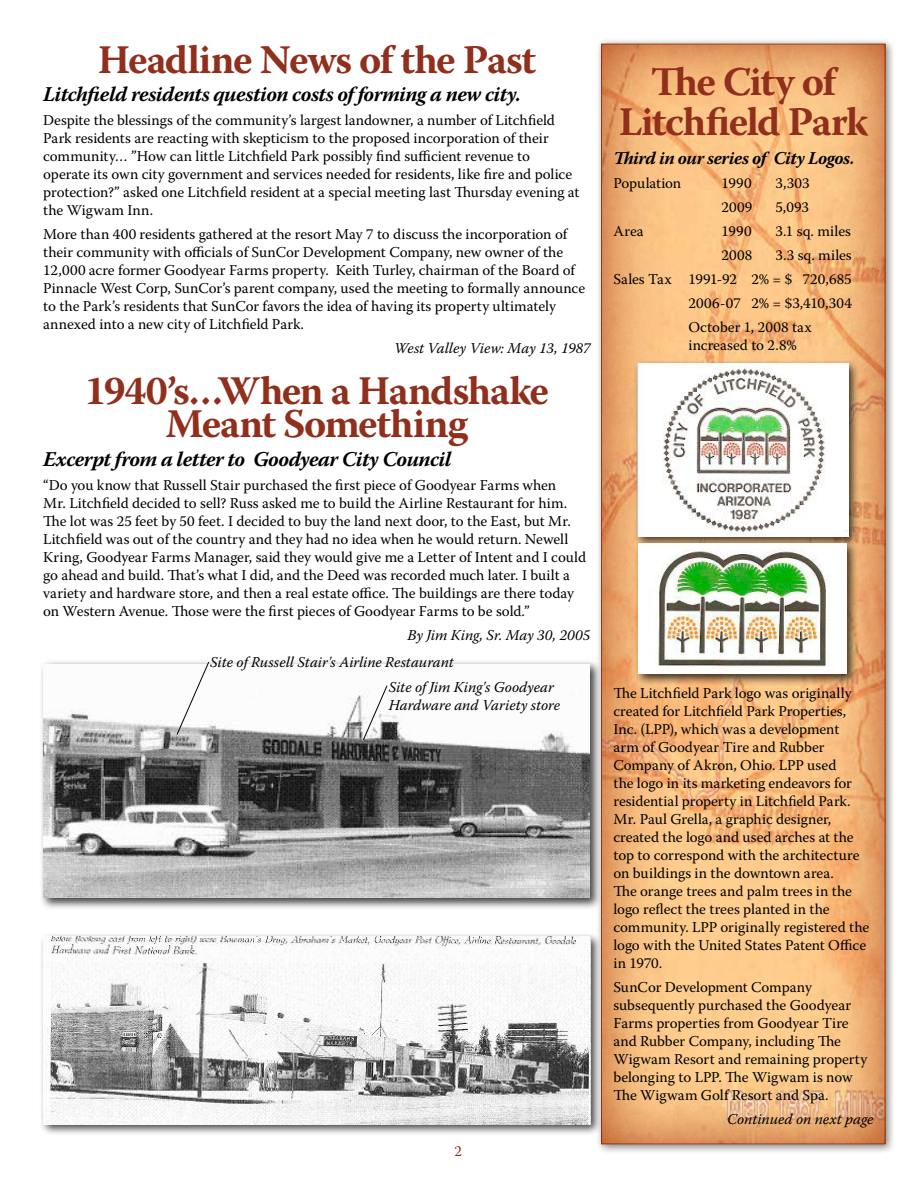
<style>
.page{position:relative;width:918px;height:1188px;background:#fff}
.page>*{position:absolute;margin:0;border:0;box-sizing:border-box;transform-origin:0 0}
.t1{font:700 40.5px/33px "Warnock Pro";letter-spacing:-.035em;color:#912f1d;text-align:center}
.t2{font:italic 700 21px "Warnock Pro";letter-spacing:-.025em;color:#000}
.t3{font:italic 700 18px "Warnock Pro";letter-spacing:-.03em;color:#000}
.t4{font:15px/18px "Warnock Pro";color:#000}
.t5{font:italic 15px/25px "Warnock Pro";letter-spacing:-.005em;color:#000}
.t6{font:15px "Warnock Pro";color:#912f1d}
</style>
<div class="page">
<div style="left:595px;top:38px;width:301px;height:1117px;background:#000;opacity:.5"></div>
<svg style="left:600px;top:42px;width:287px;height:1103px;background:#f1b57a"></svg>
<div style="left:633px;top:359px;width:228px;height:189px;background:#000;opacity:.75"></div>
<img style="left:638px;top:364px;width:210px;height:172px">
<div style="left:39px;top:932px;width:564px;height:204px;background:#000;opacity:.75"></div>
<img style="left:44px;top:937px;width:547px;height:187px">
<div style="left:634px;top:539px;width:225px;height:147px;background:#000;opacity:.75"></div>
<img style="left:639px;top:544px;width:208px;height:130px">
<div style="left:39px;top:660px;width:563px;height:250px;background:#000;opacity:.75"></div>
<img style="left:43px;top:664px;width:547px;height:234px">
<svg style="left:176px;top:661px;width:34px;height:75px"></svg>
<svg style="left:362px;top:685px;width:26px;height:56px"></svg>
<h1 class="t1" style="left:98px;top:42px;width:440px">Headline News of the Past</h1>
<h2 class="t2" style="left:43px;top:82px;width:479px">Litchfield residents question costs of forming a new city.</h2>
<p class="t4" style="left:43px;top:111px;width:538px">Despite the blessings of the community’s largest landowner, a number of Litchfield Park residents are reacting with skepticism to the proposed incorporation of their community… ”How can little Litchfield Park possibly find sufficient revenue to operate its own city government and services needed for residents, like fire and police protection?” asked one Litchfield resident at a special meeting last Thursday evening at the Wigwam Inn.</p>
<p class="t4" style="left:43px;top:225px;width:543px">More than 400 residents gathered at the resort May 7 to discuss the incorporation of their community with officials of SunCor Development Company, new owner of the 12,000 acre former Goodyear Farms property. Keith Turley, chairman of the Board of Pinnacle West Corp, SunCor’s parent company, used the meeting to formally announce to the Park’s residents that SunCor favors the idea of having its property ultimately annexed into a new city of Litchfield Park.</p>
<p class="t5" style="left:394px;top:336px;width:198px">West Valley View: May 13, 1987</p>
<h1 class="t1" style="left:85px;top:374px;width:466px">1940’s…When a Handshake<br>Meant Something</h1>
<h2 class="t2" style="left:43px;top:446px;width:410px">Excerpt from a letter to Goodyear City Council</h2>
<p class="t4" style="left:43px;top:476px;width:544px">“Do you know that Russell Stair purchased the first piece of Goodyear Farms when<br>Mr. Litchfield decided to sell? Russ asked me to build the Airline Restaurant for him.<br>The lot was 25 feet by 50 feet. I decided to buy the land next door, to the East, but Mr.<br>Litchfield was out of the country and they had no idea when he would return. Newell Kring, Goodyear Farms Manager, said they would give me a Letter of Intent and I could go ahead and build. That’s what I did, and the Deed was recorded much later. I built a variety and hardware store, and then a real estate office. The buildings are there today on Western Avenue. Those were the first pieces of Goodyear Farms to be sold.”</p>
<p class="t5" style="left:408px;top:622px;width:184px">By Jim King, Sr. May 30, 2005</p>
<p class="t5" style="left:389px;top:649px;width:167px;text-indent:-178px">Site of Russell Stair's Airline Restaurant<br>Site of Jim King's Goodyear</p>
<p class="t5" style="left:389px;top:692px;width:173px">Hardware and Variety store</p>
<p class="t6" style="left:454px;top:1142px;width:9px">2</p>
<h1 class="t1" style="left:619px;top:60px;width:251px;line-height:40.5px">The City of<br>Litchfield Park</h1>
<p class="t3" style="left:613px;top:147px;width:243px">Third in our series of City Logos.</p>
<p class="t4" style="left:613px;top:173px;width:69px">Population</p>
<p class="t4" style="left:721px;top:173px;width:32px">1990</p>
<p class="t4" style="left:775px;top:173px;width:36px">3,303</p>
<p class="t4" style="left:721px;top:197px;width:32px">2009</p>
<p class="t4" style="left:775px;top:197px;width:35px">5,093</p>
<p class="t4" style="left:613px;top:221px;width:32px">Area</p>
<p class="t4" style="left:721px;top:221px;width:32px">1990</p>
<p class="t4" style="left:775px;top:221px;width:77px">3.1 sq. miles</p>
<p class="t4" style="left:721px;top:245px;width:33px">2008</p>
<p class="t4" style="left:775px;top:245px;width:78px">3.3 sq. miles</p>
<p class="t4" style="left:613px;top:269px;width:240px">Sales Tax 1991-92 2% = $ 720,685</p>
<p class="t4" style="left:688px;top:293px;width:165px">2006-07 2% = $3,410,304</p>
<p class="t4" style="left:688px;top:317px;width:125px">October 1, 2008 tax</p>
<p class="t4" style="left:688px;top:335px;width:110px">increased to 2.8%</p>
<p class="t4" style="left:613px;top:683px;width:257px">The Litchfield Park logo was originally created for Litchfield Park Properties, Inc. (LPP), which was a development<br>arm of Goodyear Tire and Rubber Company of Akron, Ohio. LPP used<br>the logo in its marketing endeavors for residential property in Litchfield Park.<br>Mr. Paul Grella, a graphic designer, created the logo and used arches at the top to correspond with the architecture on buildings in the downtown area.<br>The orange trees and palm trees in the logo reflect the trees planted in the community. LPP originally registered the logo with the United States Patent Office in 1970.</p>
<p class="t4" style="left:613px;top:977px;width:255px">SunCor Development Company subsequently purchased the Goodyear Farms properties from Goodyear Tire and Rubber Company, including The Wigwam Resort and remaining property belonging to LPP. The Wigwam is now The Wigwam Golf Resort and Spa.</p>
<p class="t5" style="left:727px;top:1106px;width:148px">Continued on next page</p>
</div>
